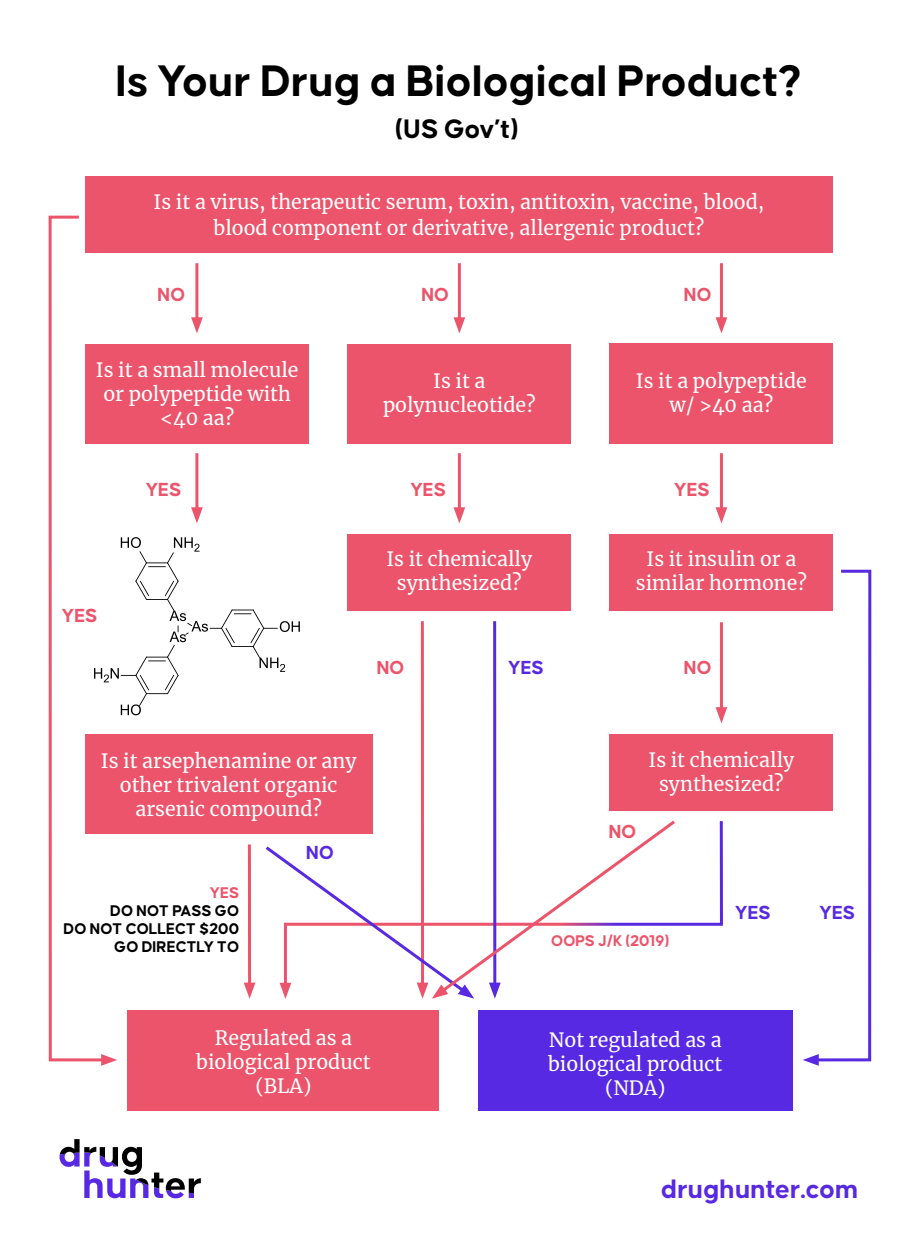
<style>
.page{position:relative;width:918px;height:1259px;background:#fff}
.page>*{position:absolute;margin:0;border:0;box-sizing:border-box;transform-origin:0 0}
.t1{font:700 47.1px "Causten";color:#000}
.t2{font:700 28.5px "Causten";color:#5729e0}
.t3{font:700 28.5px "Causten";color:#000}
.t4{font:700 20.1px "Causten";color:#eb546b}
.t5{font:700 20.1px "Causten";color:#5729e0}
.t6{font:19.5px/24px "Merriweather";color:#fff;text-align:center}
.t7{font:700 16.5px/18px "Causten";color:#000;text-align:right}
.t8{font:700 16.5px "Causten";color:#eb546b}
</style>
<div class="page">
<svg style="left:60px;top:1139px;width:141px;height:59px"></svg>
<div style="left:85px;top:176px;width:748px;height:77px;background:#eb546b"></div>
<div style="left:610px;top:344px;width:223px;height:100px;background:#eb546b"></div>
<div style="left:610px;top:534px;width:223px;height:76px;background:#eb546b"></div>
<div style="left:610px;top:734px;width:223px;height:76px;background:#eb546b"></div>
<div style="left:348px;top:344px;width:223px;height:99px;background:#eb546b"></div>
<div style="left:348px;top:534px;width:223px;height:76px;background:#eb546b"></div>
<div style="left:128px;top:1010px;width:311px;height:100px;background:#eb546b"></div>
<div style="left:478px;top:1010px;width:314px;height:100px;background:#5729e3"></div>
<div style="left:85px;top:344px;width:224px;height:99px;background:#eb546b"></div>
<div style="left:85px;top:734px;width:288px;height:99px;background:#eb546b"></div>
<hr style="left:720px;top:263px;width:3px;height:60px;background:#eb546b">
<svg style="left:716px;top:317px;width:11px;height:16px"></svg>
<hr style="left:720px;top:622px;width:3px;height:91px;background:#eb546b">
<svg style="left:716px;top:707px;width:11px;height:16px"></svg>
<hr style="left:458px;top:263px;width:3px;height:60px;background:#eb546b">
<svg style="left:454px;top:317px;width:11px;height:16px"></svg>
<hr style="left:195px;top:263px;width:3px;height:60px;background:#eb546b">
<svg style="left:191px;top:317px;width:12px;height:16px"></svg>
<hr style="left:195px;top:453px;width:3px;height:60px;background:#eb546b">
<svg style="left:191px;top:507px;width:12px;height:16px"></svg>
<hr style="left:248px;top:844px;width:3px;height:144px;background:#eb546b">
<svg style="left:244px;top:982px;width:11px;height:16px"></svg>
<svg style="left:678px;top:821px;width:45px;height:105px"></svg>
<hr style="left:421px;top:621px;width:3px;height:367px;background:#eb546b">
<svg style="left:48px;top:215px;width:62px;height:847px"></svg>
<svg style="left:101px;top:1054px;width:16px;height:11px"></svg>
<svg style="left:803px;top:569px;width:69px;height:496px"></svg>
<hr style="left:493px;top:621px;width:3px;height:367px;background:#5729e0">
<svg style="left:262px;top:817px;width:416px;height:182px"></svg>
<hr style="left:458px;top:453px;width:3px;height:60px;background:#eb546b">
<svg style="left:454px;top:507px;width:11px;height:16px"></svg>
<hr style="left:720px;top:453px;width:3px;height:60px;background:#eb546b">
<svg style="left:716px;top:507px;width:11px;height:16px"></svg>
<svg style="left:94px;top:537px;width:206px;height:178px"></svg>
<h1 class="t1" style="left:116px;top:55px;width:688px">Is Your Drug a Biological Product?</h1>
<h2 class="t3" style="left:395px;top:113px;width:125px">(US Gov’t)</h2>
<p class="t6" style="left:154px;top:189px;width:612px;line-height:25.5px">Is it a virus, therapeutic serum, toxin, antitoxin, vaccine, blood, blood component or derivative, allergenic product?</p>
<p class="t4" style="left:158px;top:284px;width:29px">NO</p>
<p class="t4" style="left:421px;top:284px;width:29px">NO</p>
<p class="t4" style="left:684px;top:284px;width:29px">NO</p>
<p class="t6" style="left:96px;top:358px;width:204px">Is it a small molecule or polypeptide with &lt;40 aa?</p>
<p class="t6" style="left:383px;top:368px;width:154px">Is it a polynucleotide?</p>
<p class="t6" style="left:636px;top:369px;width:172px">Is it a polypeptide w/ &gt;40 aa?</p>
<p class="t4" style="left:146px;top:478px;width:37px">YES</p>
<p class="t4" style="left:410px;top:478px;width:37px">YES</p>
<p class="t4" style="left:674px;top:478px;width:37px">YES</p>
<p class="t6" style="left:386px;top:547px;width:147px;line-height:23.4px">Is it chemically synthesized?</p>
<p class="t6" style="left:636px;top:547px;width:173px;line-height:23.4px">Is it insulin or a similar hormone?</p>
<p class="t4" style="left:62px;top:604px;width:37px">YES</p>
<p class="t5" style="left:508px;top:657px;width:37px">YES</p>
<p class="t4" style="left:377px;top:657px;width:29px">NO</p>
<p class="t4" style="left:684px;top:657px;width:29px">NO</p>
<p class="t6" style="left:101px;top:748px;width:257px">Is it arsephenamine or any other trivalent organic arsenic compound?</p>
<p class="t8" style="left:210px;top:883px;width:31px">YES</p>
<p class="t7" style="left:64px;top:901px;width:177px">DO NOT PASS GO<br>DO NOT COLLECT $200<br>GO DIRECTLY TO</p>
<p class="t5" style="left:306px;top:841px;width:29px">NO</p>
<p class="t4" style="left:609px;top:820px;width:29px">NO</p>
<p class="t6" style="left:649px;top:747px;width:147px">Is it chemically synthesized?</p>
<p class="t5" style="left:735px;top:901px;width:37px">YES</p>
<p class="t5" style="left:819px;top:901px;width:37px">YES</p>
<p class="t8" style="left:551px;top:931px;width:120px">OOPS J/K (2019)</p>
<p class="t6" style="left:196px;top:1025px;width:176px">Regulated as a biological product (BLA)</p>
<p class="t6" style="left:548px;top:1027px;width:176px">Not regulated as a biological product (NDA)</p>
<h2 class="t2" style="left:661px;top:1173px;width:199px">drughunter.com</h2>
</div>
